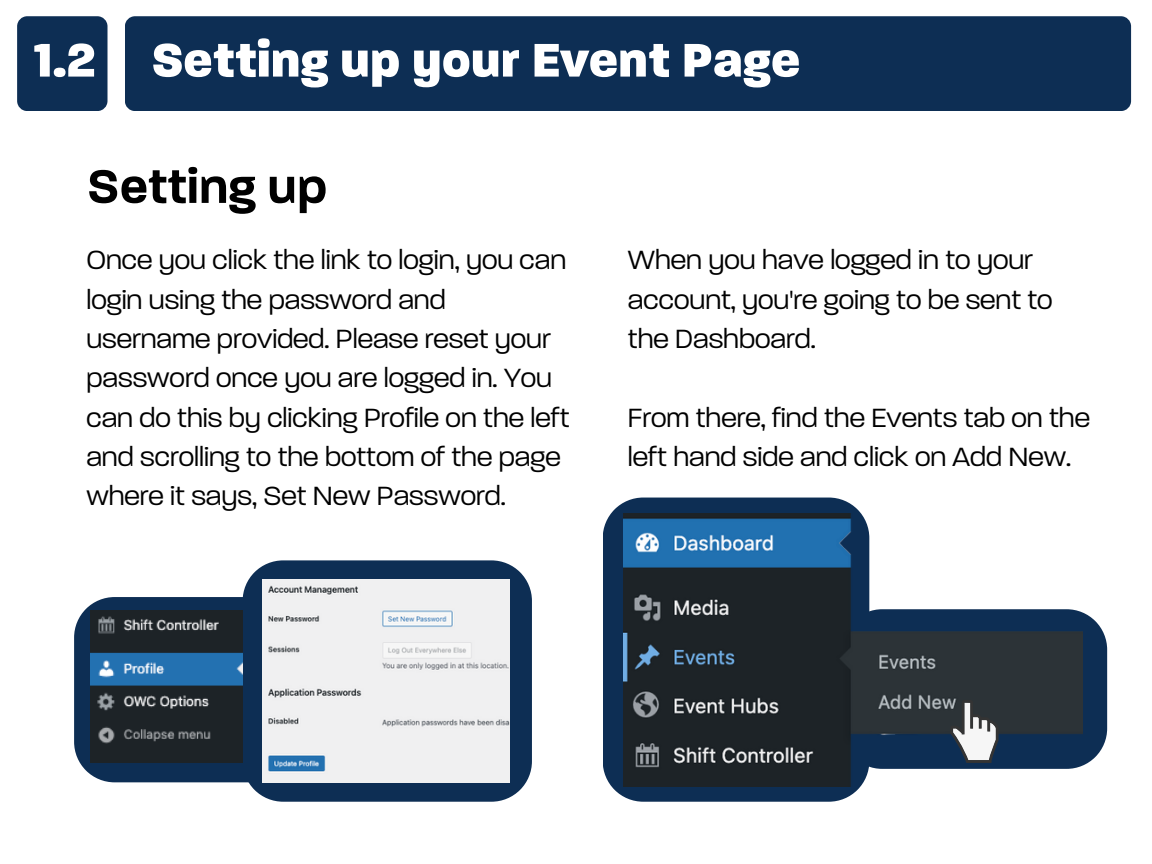
<style>
.page{position:relative;width:1152px;height:864px;background:#fff}
.page>*{position:absolute;margin:0;border:0;box-sizing:border-box;transform-origin:0 0}
.t1{font:800 51px "Paralucent";color:#fff}
.t2{font:600 51px "Paralucent";color:#000}
.t3{font:300 28.5px/39.3px "Paralucent";color:#000}
</style>
<div class="page">
<div style="left:125px;top:16px;width:1006px;height:95px;background:#0d2e54;border-radius:10px"></div>
<div style="left:17px;top:16px;width:91px;height:95px;background:#0d2e54;border-radius:10px"></div>
<svg style="left:1083px;top:612px;width:24px;height:154px;background:#2f4b6c"></svg>
<svg style="left:74px;top:597px;width:169px;height:185px;background:#224061"></svg>
<svg style="left:603px;top:498px;width:258px;height:304px;background:#203e61"></svg>
<svg style="left:243px;top:560px;width:289px;height:242px;background:#254365"></svg>
<img style="left:624px;top:513px;width:459px;height:274px">
<svg style="left:950px;top:700px;width:49px;height:63px"></svg>
<img style="left:262px;top:580px;width:248px;height:202px">
<img style="left:91px;top:611px;width:152px;height:152px">
<p class="t1" style="left:34px;top:37px;width:64px">1.2</p>
<p class="t1" style="left:152px;top:37px;width:650px">Setting up your Event Page</p>
<h1 class="t2" style="left:86px;top:164px;width:242px">Setting up</h1>
<p class="t3" style="left:86px;top:242px;width:485px">Once you click the link to login, you can login using the password and username provided. Please reset your password once you are logged in. You can do this by clicking Profile on the left and scrolling to the bottom of the page where it says, Set New Password.</p>
<p class="t3" style="left:628px;top:242px;width:426px">When you have logged in to your account, you're going to be sent to the Dashboard.</p>
<p class="t3" style="left:628px;top:399px;width:464px">From there, find the Events tab on the left hand side and click on Add New.</p>
</div>
